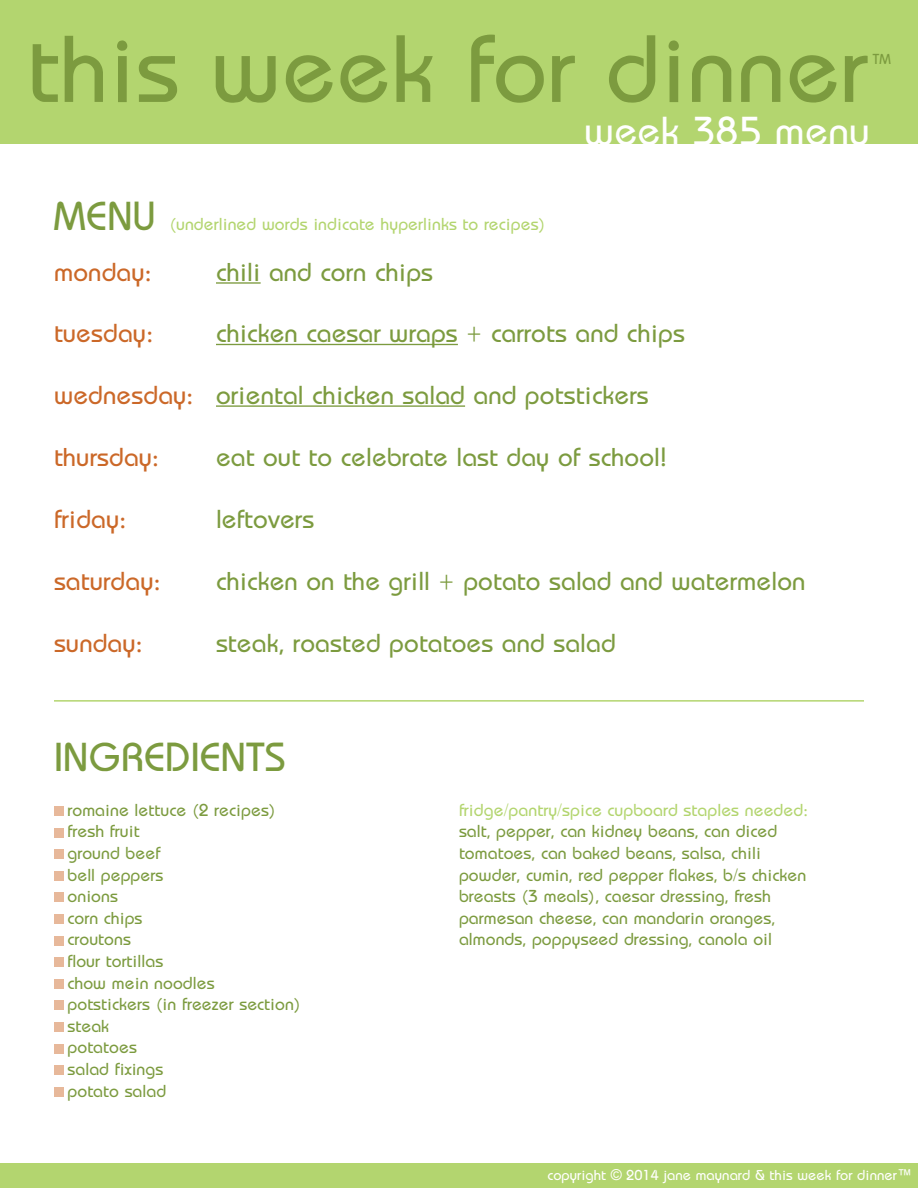
<style>
.page{position:relative;width:918px;height:1188px;background:#fff}
.page>*{position:absolute;margin:0;border:0;box-sizing:border-box;transform-origin:0 0}
.t1{font:99px "Opal";color:#7c9b3f}
.t2{font:42px "Opal";color:#7c9b3f}
.t3{font:42px "Opal";color:#fff}
.t4{font:27px "Opal";color:#7c9b3f}
.t5{font:27px "Opal";color:#cb6828}
.t6{font:18px/21.6px "Opal";color:#7c9b3f}
.t7{font:18px "Opal";color:#b3d56f}
.t8{font:15px "Opal";color:#fffffe}
.t9{font:15px "Opal";color:#7c9b3f}
.s1{font-family:"Arial"}
</style>
<div class="page">
<div style="left:0;top:0;width:918px;height:143px;background:#b3d56f"></div>
<div style="left:0;top:1164px;width:918px;height:24px;background:#b3d56f"></div>
<hr style="left:216px;top:282px;width:45px;height:2px;background:#7c9b3f">
<hr style="left:216px;top:344px;width:242px;height:1px;background:#7c9b3f">
<hr style="left:216px;top:405px;width:249px;height:2px;background:#7c9b3f">
<hr style="left:54px;top:700px;width:810px;height:2px;background:#b3d56f">
<div style="left:55px;top:806px;width:9px;height:10px;background:#e7b89a"></div>
<div style="left:55px;top:828px;width:9px;height:9px;background:#e7b89a"></div>
<div style="left:55px;top:850px;width:9px;height:9px;background:#e7b89a"></div>
<div style="left:55px;top:871px;width:9px;height:10px;background:#e7b89a"></div>
<div style="left:55px;top:893px;width:9px;height:9px;background:#e7b89a"></div>
<div style="left:55px;top:914px;width:9px;height:10px;background:#e7b89a"></div>
<div style="left:55px;top:936px;width:9px;height:9px;background:#e7b89a"></div>
<div style="left:55px;top:958px;width:9px;height:9px;background:#e7b89a"></div>
<div style="left:55px;top:979px;width:9px;height:10px;background:#e7b89a"></div>
<div style="left:55px;top:1001px;width:9px;height:9px;background:#e7b89a"></div>
<div style="left:55px;top:1022px;width:9px;height:10px;background:#e7b89a"></div>
<div style="left:55px;top:1044px;width:9px;height:9px;background:#e7b89a"></div>
<div style="left:55px;top:1066px;width:9px;height:9px;background:#e7b89a"></div>
<div style="left:55px;top:1087px;width:9px;height:10px;background:#e7b89a"></div>
<h1 class="t1" style="left:27px;top:10px;width:842px">this week for dinner</h1>
<p class="t9" style="left:873px;top:50px;width:20px">TM</p>
<h2 class="t2" style="left:54px;top:190px;width:104px">MENU</h2>
<p class="t7" style="left:169px;top:213px;width:378px">(underlined words indicate hyperlinks to recipes)</p>
<h2 class="t3" style="left:584px;top:106px;width:287px">week 385 menu</h2>
<h3 class="t5" style="left:54px;top:256px;width:98px">monday:</h3>
<h3 class="t5" style="left:54px;top:317px;width:100px">tuesday:</h3>
<h3 class="t5" style="left:54px;top:379px;width:140px">wednesday:</h3>
<h3 class="t5" style="left:54px;top:441px;width:106px">thursday:</h3>
<h3 class="t5" style="left:54px;top:503px;width:73px">friday:</h3>
<h3 class="t5" style="left:54px;top:565px;width:107px">saturday:</h3>
<h3 class="t5" style="left:54px;top:627px;width:89px">sunday:</h3>
<h3 class="t4" style="left:216px;top:256px;width:219px">chili and corn chips</h3>
<h3 class="t4" style="left:216px;top:317px;width:471px">chicken caesar wraps + carrots and chips</h3>
<h3 class="t4" style="left:216px;top:379px;width:434px">oriental chicken salad and potstickers</h3>
<h3 class="t4" style="left:216px;top:441px;width:452px">eat out to celebrate last day of school!</h3>
<h3 class="t4" style="left:216px;top:503px;width:100px">leftovers</h3>
<h3 class="t4" style="left:216px;top:565px;width:591px">chicken on the grill + potato salad and watermelon</h3>
<h3 class="t4" style="left:216px;top:627px;width:401px">steak, roasted potatoes and salad</h3>
<h2 class="t2" style="left:54px;top:732px;width:233px">INGREDIENTS</h2>
<p class="t6" style="left:68px;top:799px;width:235px">romaine lettuce (2 recipes) fresh fruit<br>ground beef<br>bell peppers<br>onions<br>corn chips<br>croutons<br>flour tortillas<br>chow mein noodles potstickers (in freezer section) steak<br>potatoes<br>salad fixings<br>potato salad</p>
<p class="t7" style="left:459px;top:799px;width:350px">fridge/pantry/spice cupboard staples needed:</p>
<p class="t6" style="left:459px;top:820px;width:349px">salt, pepper, can kidney beans, can diced tomatoes, can baked beans, salsa, chili powder, cumin, red pepper flakes, b/s chicken breasts (3 meals), caesar dressing, fresh parmesan cheese, can mandarin oranges, almonds, poppyseed dressing, canola oil</p>
<p class="t8" style="left:548px;top:1166px;width:366px">copyright <span class="s1">©</span> 2014 jane maynard &amp; this week for dinner<span class="s1">™</span></p>
</div>
